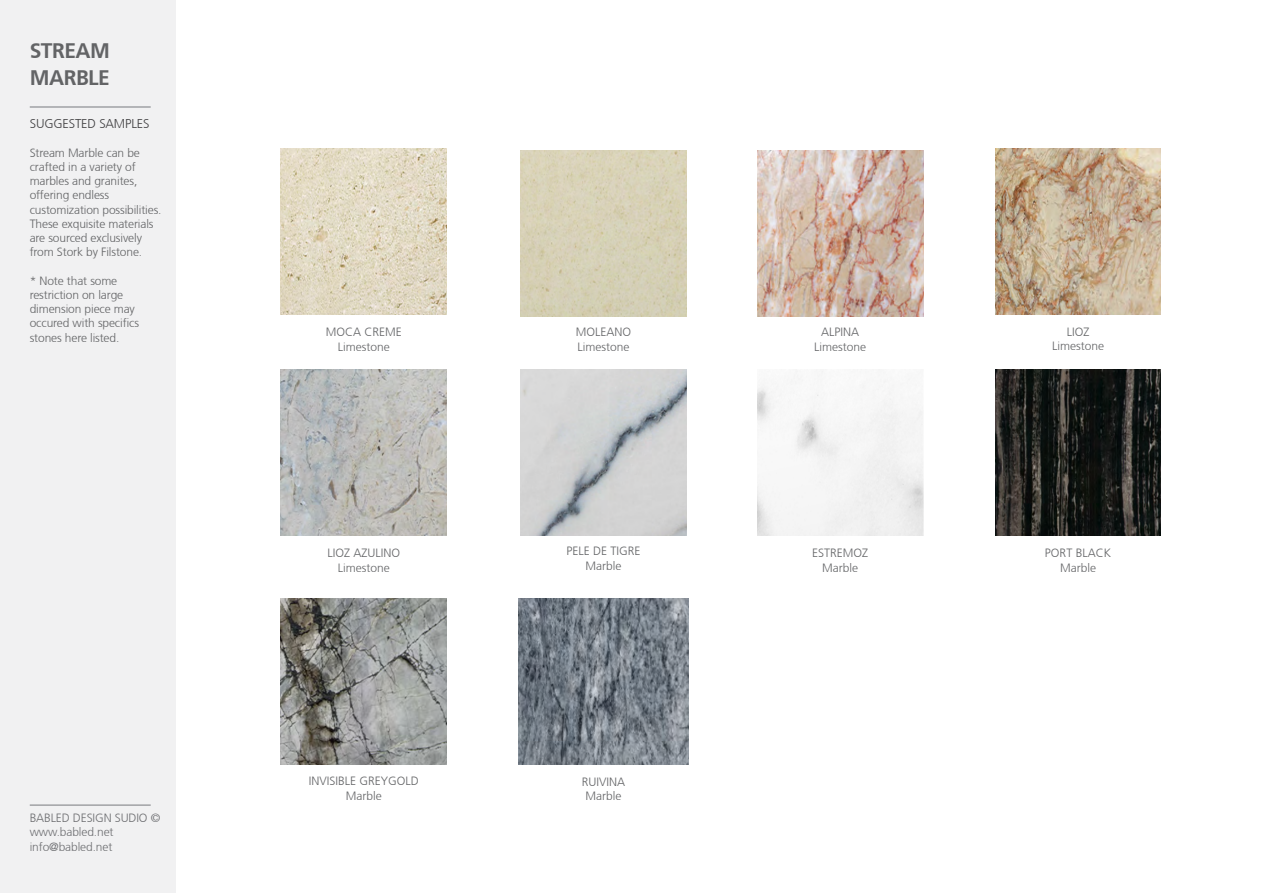
<style>
.page{position:relative;width:1263px;height:893px;background:#fff}
.page>*{position:absolute;margin:0;border:0;box-sizing:border-box;transform-origin:0 0}
.t1{font:700 21px/27px "Frutiger CE";letter-spacing:-.025em;color:#636466}
.t2{font:300 12.75px "Frutiger CE";letter-spacing:-.01em;color:#414042}
.t3{font:300 12px/14.2px "Frutiger CE";letter-spacing:-.01em;color:#636466;text-align:center}
.t4{font:300 12px/14.4px "Frutiger CE";letter-spacing:-.01em;color:#6d6e71}
</style>
<div class="page">
<div style="left:0;top:0;width:176px;height:893px;background:#f1f1f2"></div>
<hr style="left:30px;top:805px;width:121px;height:1px;background:#808285">
<hr style="left:30px;top:107px;width:121px;height:1px;background:#808285">
<img style="left:281px;top:149px;width:166px;height:166px">
<img style="left:281px;top:370px;width:166px;height:166px">
<img style="left:520px;top:151px;width:166px;height:166px">
<img style="left:281px;top:598px;width:166px;height:166px">
<img style="left:519px;top:598px;width:169px;height:166px">
<img style="left:995px;top:149px;width:166px;height:166px">
<img style="left:757px;top:151px;width:166px;height:166px">
<img style="left:520px;top:370px;width:166px;height:166px">
<img style="left:757px;top:371px;width:166px;height:165px">
<img style="left:995px;top:370px;width:166px;height:166px">
<h1 class="t1" style="left:30px;top:37px;width:82px">STREAM<br>MARBLE</h1>
<p class="t2" style="left:30px;top:116px;width:121px">SUGGESTED SAMPLES</p>
<p class="t3" style="left:30px;top:145px;width:133px;text-align:left">Stream Marble can be crafted in a variety of marbles and granites, offering endless customization possibilities.<br>These exquisite materials are sourced exclusively from Stork by Filstone.</p>
<p class="t3" style="left:30px;top:273px;width:111px;text-align:left">* Note that some restriction on large dimension piece may occured with specifics stones here listed.</p>
<p class="t4" style="left:30px;top:810px;width:132px">BABLED DESIGN SUDIO © www.babled.net info@babled.net</p>
<p class="t3" style="left:326px;top:325px;width:78px">MOCA CREME<br>Limestone</p>
<p class="t3" style="left:327px;top:546px;width:74px">LIOZ AZULINO<br>Limestone</p>
<p class="t3" style="left:576px;top:325px;width:57px;text-align:left">MOLEANO<br>Limestone</p>
<p class="t3" style="left:814px;top:325px;width:53px">ALPINA<br>Limestone</p>
<p class="t3" style="left:1052px;top:325px;width:53px">LIOZ<br>Limestone</p>
<p class="t3" style="left:566px;top:544px;width:76px">PELE DE TIGRE<br>Marble</p>
<p class="t3" style="left:812px;top:546px;width:58px">ESTREMOZ<br>Marble</p>
<p class="t3" style="left:1045px;top:546px;width:68px">PORT BLACK<br>Marble</p>
<p class="t3" style="left:309px;top:774px;width:111px">INVISIBLE GREYGOLD<br>Marble</p>
<p class="t3" style="left:582px;top:774px;width:45px">RUIVINA<br>Marble</p>
</div>
